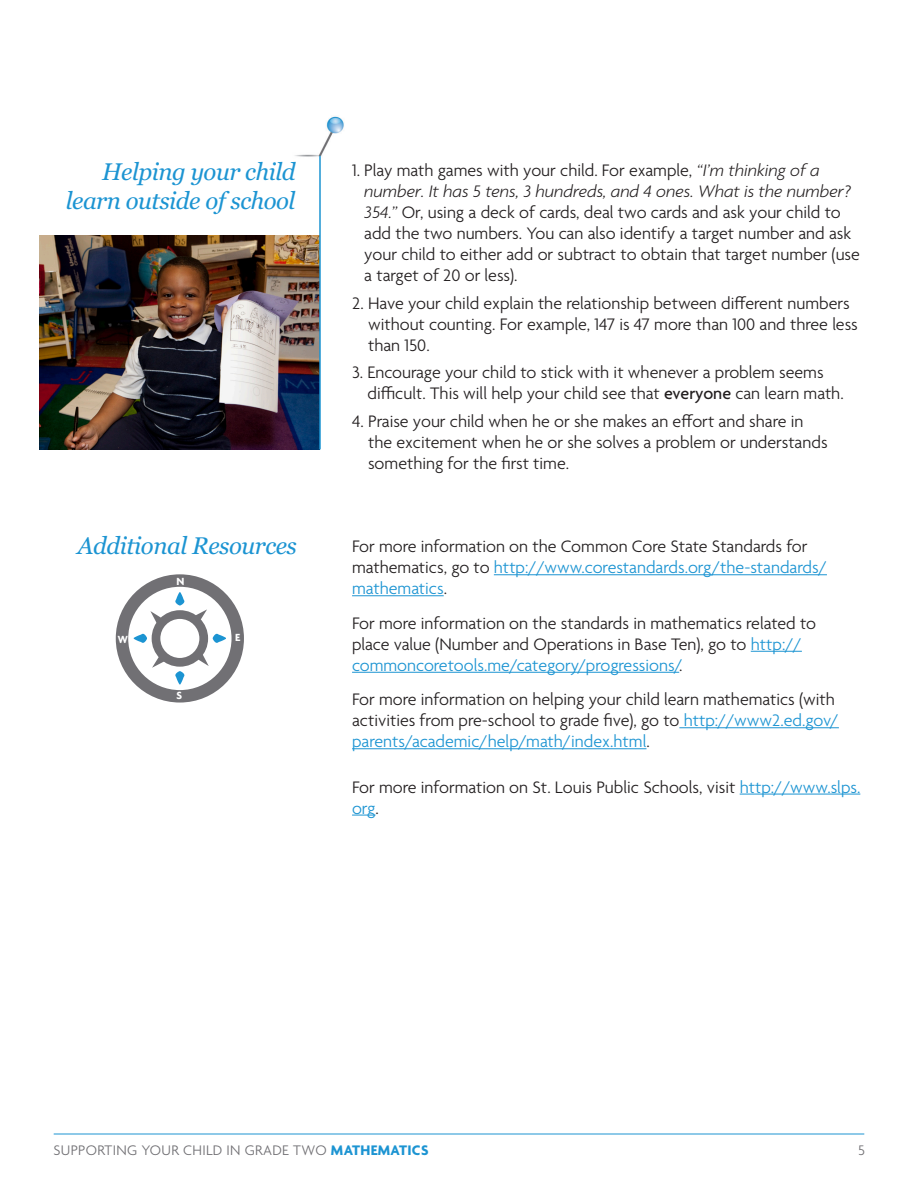
<style>
.page{position:relative;width:918px;height:1188px;background:#fff}
.page>*{position:absolute;margin:0;border:0;box-sizing:border-box;transform-origin:0 0}
.Call_Out{font:italic 24px/28.8px "Georgia";letter-spacing:-.02em;color:#1c94d2;text-align:right}
.Bullet_Copy{font:300 18px/21px "Agenda";color:#231f20}
.Body_Copy{font:300 18px/21px "Agenda";color:#231f20}
.t1{font:300 15px "Agenda";letter-spacing:.02em;color:#717074}
.t2{font:700 11.25px "Agenda";color:#fff}
.s1{font-style:italic}
.s2{font-weight:500}
.s3{color:#1c94d2}
.s4{font-weight:700;color:#1c94d2}
</style>
<div class="page">
<img style="left:295px;top:116px;width:49px;height:41px">
<img style="left:39px;top:235px;width:280px;height:214px">
<hr style="left:494px;top:575px;width:333px;height:1px;background:#1c94d2">
<hr style="left:352px;top:596px;width:92px;height:1px;background:#1c94d2">
<hr style="left:751px;top:651px;width:51px;height:1px;background:#1c94d2">
<hr style="left:352px;top:672px;width:327px;height:1px;background:#1c94d2">
<hr style="left:679px;top:728px;width:160px;height:1px;background:#1c94d2">
<hr style="left:352px;top:749px;width:295px;height:1px;background:#1c94d2">
<hr style="left:319px;top:156px;width:2px;height:293px;background:#1c94d2">
<svg style="left:122px;top:581px;width:116px;height:115px"></svg>
<div style="left:116px;top:574px;width:128px;height:129px;border:12px solid #717074;border-radius:50%"></div>
<div style="left:156px;top:615px;width:48px;height:47px;background:#fff;border-radius:50%"></div>
<div style="left:152px;top:610px;width:56px;height:57px;border:9px solid #717074;border-radius:50%"></div>
<svg style="left:175px;top:592px;width:9px;height:13px"></svg>
<svg style="left:175px;top:671px;width:9px;height:13px"></svg>
<svg style="left:213px;top:634px;width:13px;height:9px"></svg>
<svg style="left:134px;top:634px;width:13px;height:9px"></svg>
<svg style="left:192px;top:609px;width:15px;height:14px"></svg>
<svg style="left:152px;top:654px;width:15px;height:14px"></svg>
<svg style="left:195px;top:651px;width:14px;height:15px"></svg>
<svg style="left:150px;top:611px;width:14px;height:15px"></svg>
<hr style="left:54px;top:1134px;width:810px;height:1px;background:#1c94d2">
<hr style="left:740px;top:794px;width:120px;height:1px;background:#1c94d2">
<svg style="left:352px;top:815px;width:23px;height:1px"></svg>
<p class="Call_Out" style="left:66px;top:157px;width:231px">Helping your child learn outside of school</p>
<p class="Call_Out" style="left:78px;top:531px;width:221px">Additional Resources</p>
<p class="t2" style="left:176px;top:574px;width:9px">N</p>
<p class="t2" style="left:118px;top:633px;width:12px">W</p>
<p class="t2" style="left:235px;top:630px;width:7px">E</p>
<p class="t2" style="left:176px;top:689px;width:7px">S</p>
<p class="Bullet_Copy" style="left:364px;top:161px;width:497px;text-indent:-12px">1. Play math games with your child. For example, <span class="s1">“I’m thinking of a number. It has 5 tens, 3 hundreds, and 4 ones. What is the number?<br>354.”</span> Or, using a deck of cards, deal two cards and ask your child to add the two numbers. You can also identify a target number and ask your child to either add or subtract to obtain that target number (use a target of 20 or less).</p>
<p class="Bullet_Copy" style="left:368px;top:293px;width:491px;text-indent:-16px">2. Have your child explain the relationship between different numbers without counting. For example, 147 is 47 more than 100 and three less than 150.</p>
<p class="Bullet_Copy" style="left:368px;top:363px;width:478px;text-indent:-15px">3. Encourage your child to stick with it whenever a problem seems difficult. This will help your child see that <span class="s2">everyone</span> can learn math.</p>
<p class="Bullet_Copy" style="left:368px;top:412px;width:461px;text-indent:-16px">4. Praise your child when he or she makes an effort and share in the excitement when he or she solves a problem or understands something for the first time.</p>
<p class="Body_Copy" style="left:352px;top:537px;width:476px">For more information on the Common Core State Standards for mathematics, go to <span class="s3">http://www.corestandards.org/the-standards/ mathematics</span>.</p>
<p class="Body_Copy" style="left:352px;top:614px;width:466px">For more information on the standards in mathematics related to place value (Number and Operations in Base Ten), go to <span class="s3">http:// commoncoretools.me/category/progressions/</span>.</p>
<p class="Body_Copy" style="left:352px;top:690px;width:488px">For more information on helping your child learn mathematics (with activities from pre-school to grade five), go to <span class="s3">http://www2.ed.gov/ parents/academic/help/math/index.html</span>.</p>
<p class="Body_Copy" style="left:352px;top:777px;width:510px">For more information on St. Louis Public Schools, visit <span class="s3">http://www.slps. org</span>.</p>
<p class="t1" style="left:54px;top:1142px;width:376px">SUPPORTING YOUR CHILD IN GRADE TWO <span class="s4">MATHEMATICS</span></p>
<p class="t1" style="left:858px;top:1142px;width:8px">5</p>
</div>
